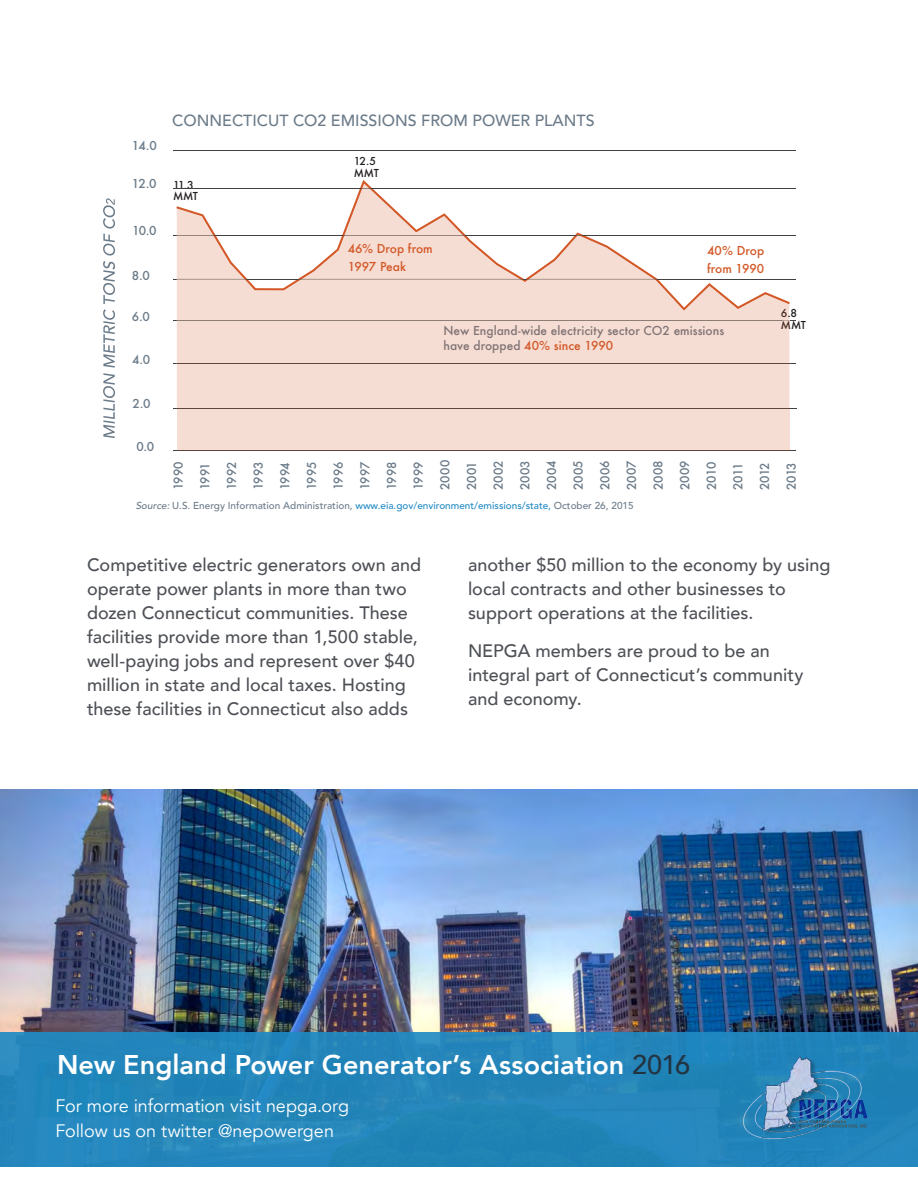
<style>
.page{position:relative;width:918px;height:1188px;background:#fff}
.page>*{position:absolute;margin:0;border:0;box-sizing:border-box;transform-origin:0 0}
.t1{font:800 27px "Avenir";color:#fff}
.t2{font:500 18px/24px "Avenir";color:#4d5055}
.t3{font:18px/25.5px "Avenir";letter-spacing:-.005em;color:#fff}
.t4{font:500 16.05px "Avenir";color:#6b7b89}
.t5{font:500 12px "Futura";letter-spacing:-.015em;color:#6b7b89}
.t6{font:500 12px/14.7px "Futura";color:#817475}
.t7{font:500 12px/17.2px "Futura";color:#d35928}
.t8{font:500 10.65px/11.4px "Futura";letter-spacing:-.045em;color:#231f20}
.t9{font:500 10.65px/11.4px "Futura";color:#462a21}
.t10{font:500 10.05px "Avenir";color:#6b7b89}
.s1{color:#d35928}
.s2{color:#231f20}
.s3{font-style:italic}
.s4{color:#218ac3}
.s5{font-weight:500;color:#223442}
</style>
<div class="page">
<img style="left:0;top:790px;width:918px;height:242px">
<div style="left:0;top:1032px;width:918px;height:135px;background:#2385ba"></div>
<img style="left:739px;top:1056px;width:129px;height:84px">
<svg style="left:103px;top:198px;width:12px;height:240px"></svg>
<hr style="left:173px;top:451px;width:623px;height:1px;background:#424142">
<hr style="left:173px;top:408px;width:623px;height:1px;background:#424142">
<hr style="left:173px;top:364px;width:623px;height:1px;background:#424142">
<hr style="left:173px;top:279px;width:623px;height:1px;background:#424142">
<hr style="left:173px;top:235px;width:623px;height:1px;background:#424142">
<hr style="left:173px;top:189px;width:623px;height:1px;background:#424142">
<hr style="left:173px;top:150px;width:623px;height:1px;background:#424142">
<hr style="left:174px;top:320px;width:622px;height:1px;background:#424142">
<div style="left:177px;top:409px;width:612px;height:42px;background:#f6ddd4"></div>
<hr style="left:177px;top:451px;width:612px;height:1px;background:#5f463c">
<div style="left:177px;top:321px;width:612px;height:87px;background:#f6ddd4"></div>
<div style="left:782px;top:321px;width:7px;height:8px;background:#f6ddd4"></div>
<div style="left:445px;top:325px;width:279px;height:13px;background:#f6ddd4"></div>
<div style="left:444px;top:340px;width:77px;height:13px;background:#f6ddd4"></div>
<div style="left:524px;top:340px;width:89px;height:10px;background:#f6ddd4"></div>
<hr style="left:177px;top:408px;width:612px;height:1px;background:#5f463c">
<hr style="left:177px;top:364px;width:612px;height:1px;background:#5f463c">
<svg style="left:177px;top:182px;width:612px;height:139px"></svg>
<p class="t5" style="left:132px;top:137px;width:26px">14.0</p>
<p class="t5" style="left:132px;top:176px;width:26px">12.0</p>
<p class="t5" style="left:132px;top:223px;width:26px">10.0</p>
<p class="t5" style="left:132px;top:267px;width:19px">8.0</p>
<p class="t5" style="left:132px;top:308px;width:19px">6.0</p>
<p class="t5" style="left:132px;top:352px;width:20px">4.0</p>
<p class="t5" style="left:132px;top:395px;width:20px">2.0</p>
<p class="t5" style="left:136px;top:438px;width:19px">0.0</p>
<p class="t4" style="left:172px;top:106px;width:424px">CONNECTICUT CO2 EMISSIONS FROM POWER PLANTS</p>
<p class="t8" style="left:173px;top:179px;width:27px">11.3<br>MMT</p>
<p class="t8" style="left:354px;top:156px;width:27px">12.5<br>MMT</p>
<p class="t7" style="left:348px;top:240px;width:86px">46% Drop from<br>1997 Peak</p>
<p class="t7" style="left:707px;top:242px;width:59px">40% Drop from 1990</p>
<p class="t6" style="left:443px;top:323px;width:282px">New England-wide electricity sector CO2 emissions have dropped <span class="s1">40% since 1990</span></p>
<p class="t9" style="left:781px;top:308px;width:27px">6.<span class="s2">8<br></span>M<span class="s2">MT</span></p>
<p class="t5" style="left:170px;top:490px;width:30px;rotate:-90deg">1990</p>
<p class="t5" style="left:197px;top:490px;width:29px;rotate:-90deg">1991</p>
<p class="t5" style="left:223px;top:490px;width:30px;rotate:-90deg">1992</p>
<p class="t5" style="left:250px;top:490px;width:30px;rotate:-90deg">1993</p>
<p class="t5" style="left:277px;top:490px;width:29px;rotate:-90deg">1994</p>
<p class="t5" style="left:303px;top:490px;width:30px;rotate:-90deg">1995</p>
<p class="t5" style="left:330px;top:490px;width:30px;rotate:-90deg">1996</p>
<p class="t5" style="left:357px;top:490px;width:30px;rotate:-90deg">1997</p>
<p class="t5" style="left:383px;top:490px;width:30px;rotate:-90deg">1998</p>
<p class="t5" style="left:410px;top:490px;width:30px;rotate:-90deg">1999</p>
<p class="t5" style="left:437px;top:490px;width:32px;rotate:-90deg">2000</p>
<p class="t5" style="left:463px;top:490px;width:31px;rotate:-90deg">2001</p>
<p class="t5" style="left:490px;top:490px;width:31px;rotate:-90deg">2002</p>
<p class="t5" style="left:517px;top:490px;width:31px;rotate:-90deg">2003</p>
<p class="t5" style="left:543px;top:490px;width:31px;rotate:-90deg">2004</p>
<p class="t5" style="left:570px;top:490px;width:31px;rotate:-90deg">2005</p>
<p class="t5" style="left:597px;top:490px;width:31px;rotate:-90deg">2006</p>
<p class="t5" style="left:623px;top:490px;width:31px;rotate:-90deg">2007</p>
<p class="t5" style="left:650px;top:490px;width:31px;rotate:-90deg">2008</p>
<p class="t5" style="left:677px;top:490px;width:31px;rotate:-90deg">2009</p>
<p class="t5" style="left:703px;top:490px;width:30px;rotate:-90deg">2010</p>
<p class="t5" style="left:730px;top:490px;width:29px;rotate:-90deg">2011</p>
<p class="t5" style="left:757px;top:490px;width:29px;rotate:-90deg">2012</p>
<p class="t5" style="left:783px;top:490px;width:29px;rotate:-90deg">2013</p>
<p class="t10" style="left:136px;top:497px;width:499px"><span class="s3">Source:</span> U.S. Energy Information Administration, <span class="s4">www.eia.gov/environment/emissions/state,</span> October 26, 2015</p>
<p class="t2" style="left:87px;top:552px;width:336px">Competitive electric generators own and operate power plants in more than two dozen Connecticut communities. These facilities provide more than 1,500 stable, well-paying jobs and represent over $40 million in state and local taxes. Hosting these facilities in Connecticut also adds</p>
<p class="t2" style="left:468px;top:552px;width:364px">another $50 million to the economy by using local contracts and other businesses to support operations at the facilities.</p>
<p class="t2" style="left:468px;top:638px;width:337px">NEPGA members are proud to be an integral part of Connecticut’s community and economy.</p>
<h1 class="t1" style="left:57px;top:1044px;width:635px">New England Power Generator’s Association <span class="s5">2016</span></h1>
<p class="t3" style="left:56px;top:1093px;width:295px">For more information visit nepga.org<br>Follow us on twitter @nepowergen</p>
</div>
